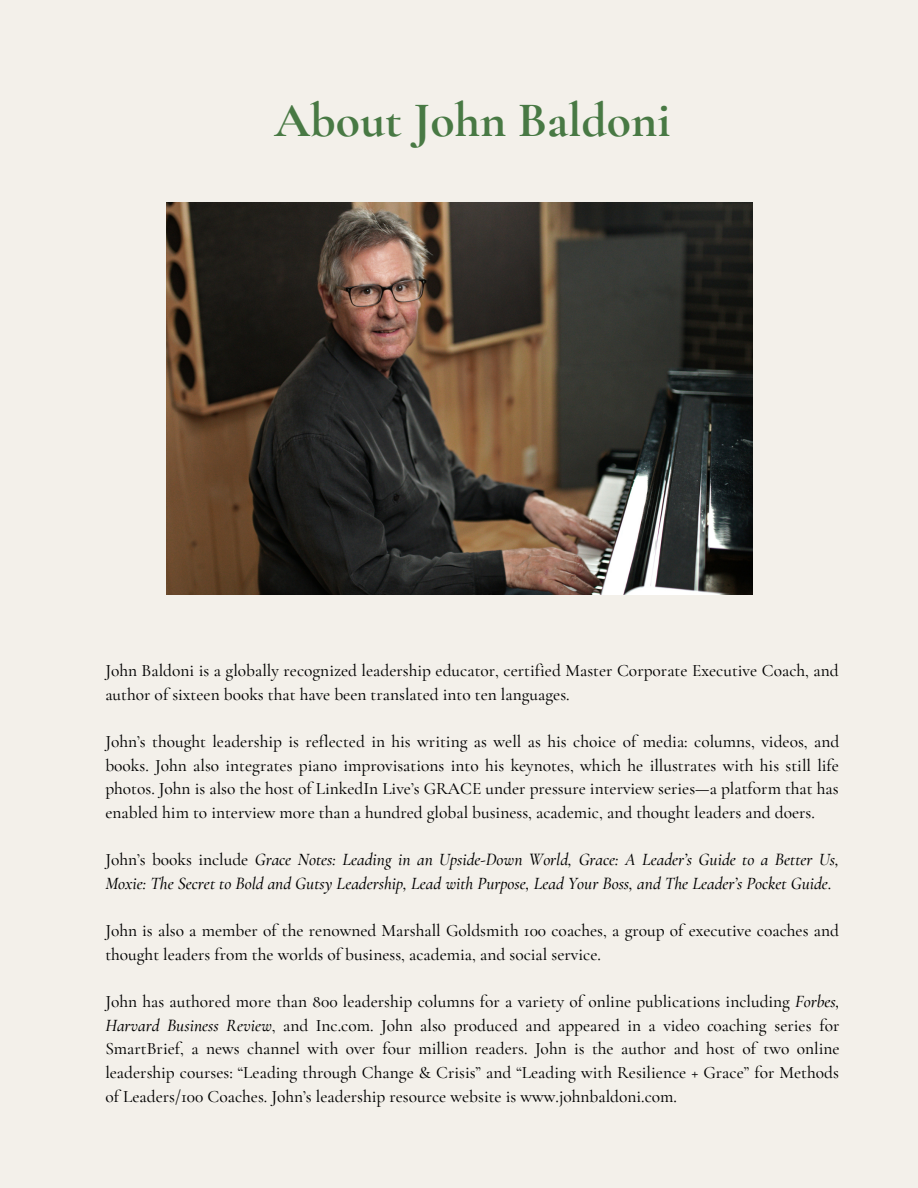
<style>
.page{position:relative;width:918px;height:1188px;background:#f3f0ea}
.page>*{position:absolute;margin:0;border:0;box-sizing:border-box;transform-origin:0 0}
.t1{font:700 49.65px "Cormorant Garamond";color:#487944}
.t2{font:500 17.4px/23.7px "Cormorant Garamond";color:#000}
.t3{font:italic 500 17.4px/23.7px "Cormorant Garamond";color:#000}
.s1{font-style:normal}
.s2{font-style:italic}
</style>
<div class="page">
<img style="left:166px;top:203px;width:586px;height:391px">
<h1 class="t1" style="left:275px;top:90px;width:397px">About John Baldoni</h1>
<p class="t2" style="left:105px;top:659px;width:735px">John Baldoni is a globally recognized leadership educator, certified Master Corporate Executive Coach, and author of sixteen books that have been translated into ten languages.</p>
<p class="t2" style="left:105px;top:730px;width:736px;text-align:justify">John’s thought leadership is reflected in his writing as well as his choice of media: columns, videos, and books. John also integrates piano improvisations into his keynotes, which he illustrates with his still life photos. John is also the host of LinkedIn Live’s GRACE under pressure interview series—a platform that has enabled him to interview more than a hundred global business, academic, and thought leaders and doers.</p>
<p class="t3" style="left:105px;top:848px;width:735px"><span class="s1">John’s books include</span> Grace Notes: Leading in an Upside-Down World, Grace: A Leader’s Guide to a Better Us,<br>Moxie: The Secret to Bold and Gutsy Leadership, Lead with Purpose, Lead Your Boss, and The Leader’s Pocket Guide<span class="s1">.</span></p>
<p class="t2" style="left:105px;top:919px;width:735px">John is also a member of the renowned Marshall Goldsmith 100 coaches, a group of executive coaches and thought leaders from the worlds of business, academia, and social service.</p>
<p class="t2" style="left:105px;top:990px;width:736px;text-align:justify">John has authored more than 800 leadership columns for a variety of online publications including <span class="s2">Forbes, Harvard Business Review</span>, and Inc.com. John also produced and appeared in a video <span class="s2">c</span>oaching series for SmartBrief, a news channel with over four million readers. John is the author and host of two online leadership courses: “Leading through Change &amp; Crisis” and “Leading with Resilience + Grace” for Methods of Leaders/100 Coaches. John’s leadership resource website is www.johnbaldoni.com.</p>
</div>
